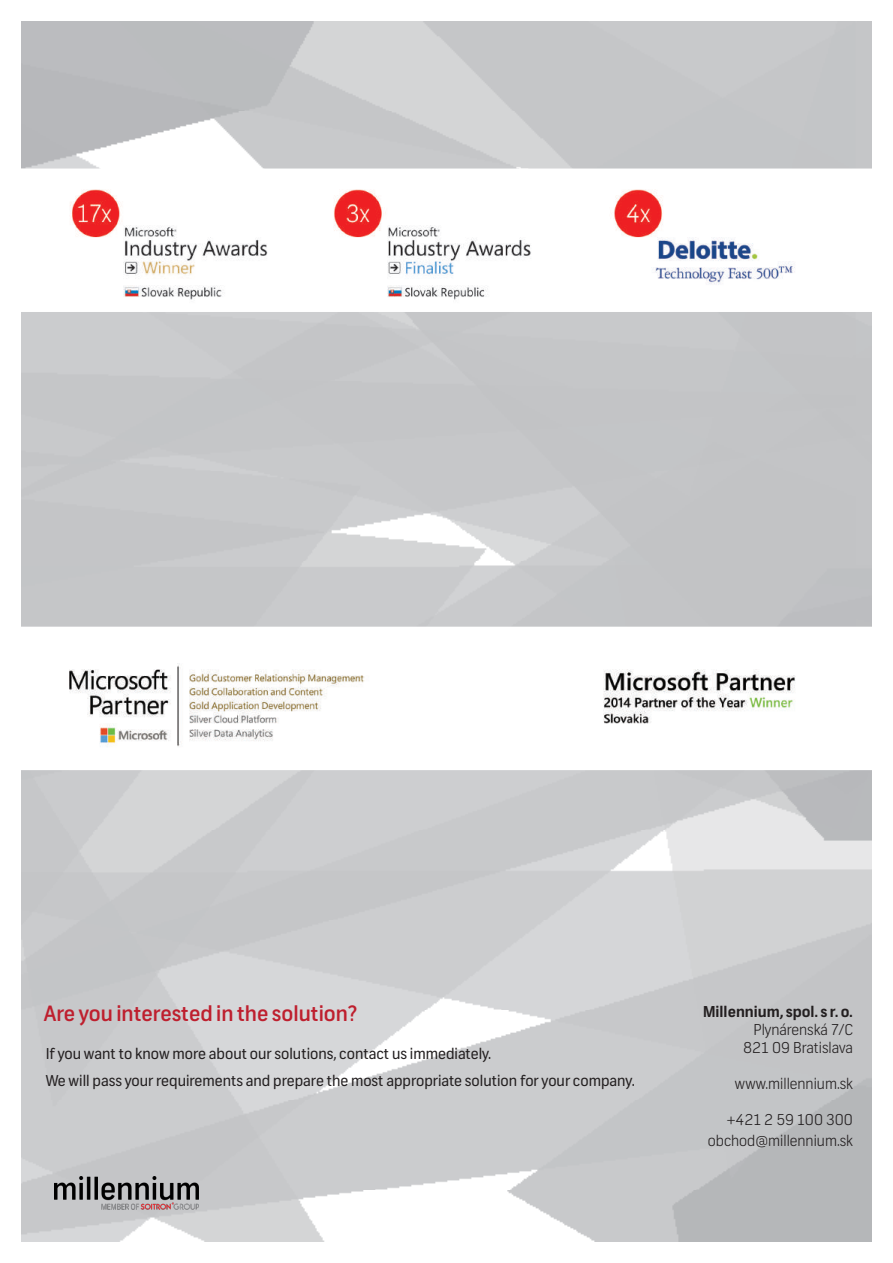
<style>
.page{position:relative;width:893px;height:1263px;background:#fff}
.page>*{position:absolute;margin:0;border:0;box-sizing:border-box;transform-origin:0 0}
.t1{font:500 21px "Frank";color:#be1f2e}
.t2{font:15px/27px "Frank";color:#231f20}
.t3{font:300 15px/18px "Frank";color:#231f20;text-align:right}
.t4{font:700 15px "Frank";color:#231f20}
</style>
<div class="page">
<img style="left:21px;top:21px;width:851px;height:1210px">
<img style="left:54px;top:1176px;width:145px;height:33px">
<h1 class="t1" style="left:44px;top:1001px;width:315px">Are you interested in the solution?</h1>
<p class="t2" style="left:46px;top:1040px;width:591px">If you want to know more about our solutions, contact us immediately.<br>We will pass your requirements and prepare the most appropriate solution for your company.</p>
<p class="t4" style="left:703px;top:1002px;width:151px">Millennium, spol. s r. o.</p>
<p class="t3" style="left:743px;top:1021px;width:111px">Plynárenská 7/C<br>821 09 Bratislava</p>
<p class="t3" style="left:735px;top:1075px;width:119px">www.millennium.sk</p>
<p class="t3" style="left:708px;top:1109px;width:147px;line-height:21px">+421 2 59 100 300 obchod@millennium.sk</p>
</div>
